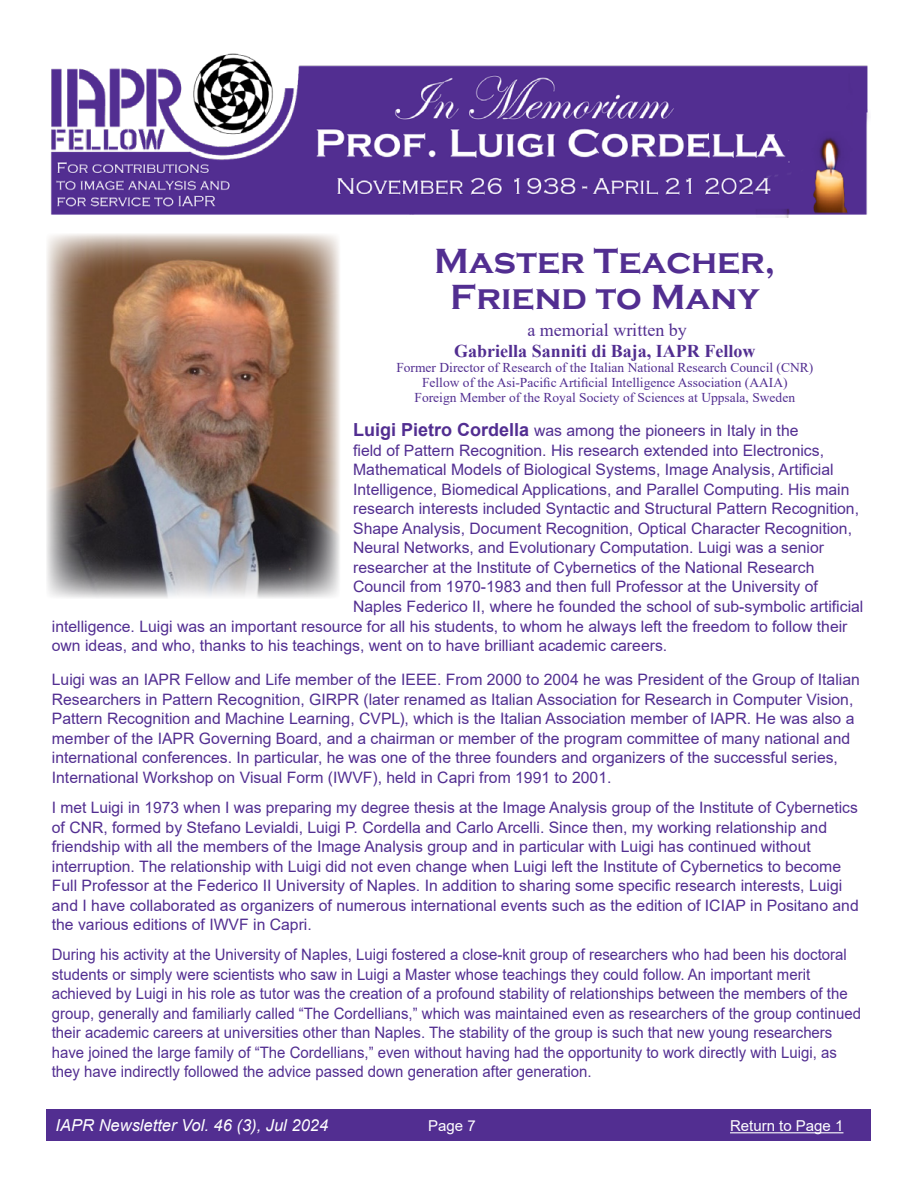
<style>
.page{position:relative;width:918px;height:1188px;background:#fff}
.page>*{position:absolute;margin:0;border:0;box-sizing:border-box;transform-origin:0 0}
.t1{font:700 36px/36px "Copperplate Gothic";color:#522e91;text-align:center}
.t2{font:700 18px "Times New Roman";color:#522e91}
.t3{font:18px "Times New Roman";color:#522e91}
.t4{font:italic 16.5px "Arial";color:#fff}
.t5{font:15.75px/19.5px "Arial";color:#522e91}
.t6{font:15.75px/19.5px "Arial";color:#522e91;scale:.95 1}
.t7{font:15px "Arial";color:#fff}
.t8{font:13.5px/15px "Times New Roman";color:#522e91;text-align:center}
.s1{font-weight:700;font-size:18px}
</style>
<div class="page">
<div style="left:46px;top:1110px;width:825px;height:31px;background:#522e91"></div>
<hr style="left:730px;top:1132px;width:113px;height:1px;background:#fff">
<img style="left:50px;top:53px;width:819px;height:165px">
<img style="left:46px;top:234px;width:294px;height:364px">
<h1 class="t1" style="left:434px;top:243px;width:343px">Master Teacher,<br>Friend to Many</h1>
<p class="t3" style="left:527px;top:317px;width:161px">a memorial written by</p>
<p class="t2" style="left:454px;top:338px;width:303px">Gabriella Sanniti di Baja, IAPR Fellow</p>
<p class="t8" style="left:396px;top:359px;width:418px">Former Director of Research of the Italian National Research Council (CNR)<br>Fellow of the Asi-Pacific Artificial Intelligence Association (AAIA)<br>Foreign Member of the Royal Society of Sciences at Uppsala, Sweden</p>
<p class="t5" style="left:353px;top:421px;width:512px"><span class="s1">Luigi Pietro Cordella</span> was among the pioneers in Italy in the<br>field of Pattern Recognition. His research extended into Electronics, Mathematical Models of Biological Systems, Image Analysis, Artificial Intelligence, Biomedical Applications, and Parallel Computing. His main research interests included Syntactic and Structural Pattern Recognition, Shape Analysis, Document Recognition, Optical Character Recognition, Neural Networks, and Evolutionary Computation. Luigi was a senior researcher at the Institute of Cybernetics of the National Research Council from 1970-1983 and then full Professor at the University of Naples Federico II, where he founded the school of sub-symbolic artificial</p>
<p class="t5" style="left:52px;top:616px;width:797px">intelligence. Luigi was an important resource for all his students, to whom he always left the freedom to follow their own ideas, and who, thanks to his teachings, went on to have brilliant academic careers.</p>
<p class="t5" style="left:52px;top:670px;width:810px">Luigi was an IAPR Fellow and Life member of the IEEE. From 2000 to 2004 he was President of the Group of Italian Researchers in Pattern Recognition, GIRPR (later renamed as Italian Association for Research in Computer Vision, Pattern Recognition and Machine Learning, CVPL), which is the Italian Association member of IAPR. He was also a member of the IAPR Governing Board, and a chairman or member of the program committee of many national and international conferences. In particular, he was one of the three founders and organizers of the successful series, International Workshop on Visual Form (IWVF), held in Capri from 1991 to 2001.</p>
<p class="t5" style="left:52px;top:798px;width:808px">I met Luigi in 1973 when I was preparing my degree thesis at the Image Analysis group of the Institute of Cybernetics of CNR, formed by Stefano Levialdi, Luigi P. Cordella and Carlo Arcelli. Since then, my working relationship and friendship with all the members of the Image Analysis group and in particular with Luigi has continued without interruption. The relationship with Luigi did not even change when Luigi left the Institute of Cybernetics to become Full Professor at the Federico II University of Naples. In addition to sharing some specific research interests, Luigi and I have collaborated as organizers of numerous international events such as the edition of ICIAP in Positano and the various editions of IWVF in Capri.</p>
<p class="t6" style="left:52px;top:945px;width:853px">During his activity at the University of Naples, Luigi fostered a close-knit group of researchers who had been his doctoral students or simply were scientists who saw in Luigi a Master whose teachings they could follow. An important merit achieved by Luigi in his role as tutor was the creation of a profound stability of relationships between the members of the group, generally and familiarly called “The Cordellians,” which was maintained even as researchers of the group continued their academic careers at universities other than Naples. The stability of the group is such that new young researchers have joined the large family of “The Cordellians,” even without having had the opportunity to work directly with Luigi, as they have indirectly followed the advice passed down generation after generation.</p>
<p class="t4" style="left:56px;top:1115px;width:274px">IAPR Newsletter Vol. 46 (3), Jul 2024</p>
<p class="t7" style="left:428px;top:1116px;width:49px">Page 7</p>
<p class="t7" style="left:730px;top:1116px;width:115px">Return to Page 1</p>
</div>
